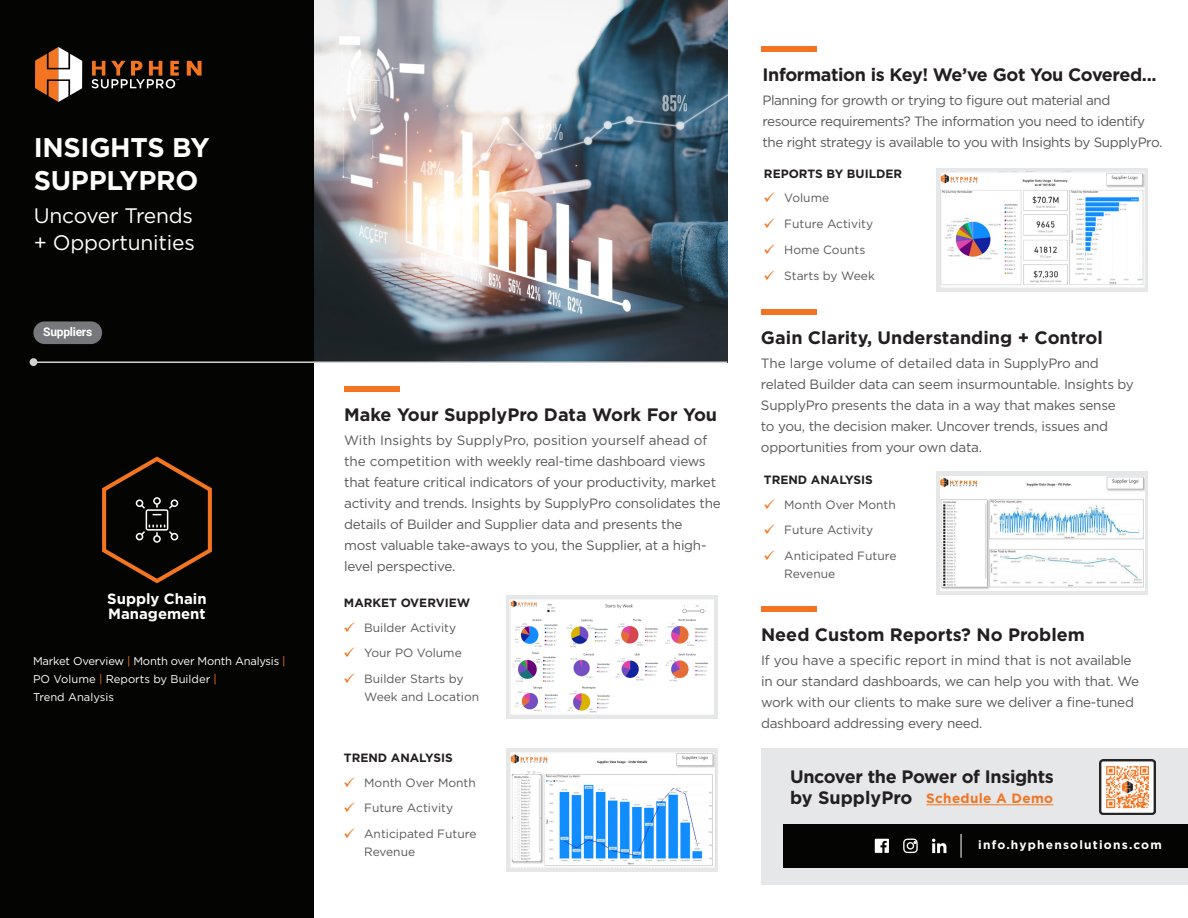
<style>
.page{position:relative;width:1188px;height:918px;background:#fff}
.page>*{position:absolute;margin:0;border:0;box-sizing:border-box;transform-origin:0 0}
.t1{font:700 27px/33px "Gotham";letter-spacing:-.01em;color:#fff}
.t2{font:21px/27px "Gotham";letter-spacing:-.01em;color:#fff}
.t3{font:700 18px "Gotham";color:#231f20}
.t4{font:700 18px/21px "Gotham";letter-spacing:-.02em;color:#231f20}
.t5{font:700 14.85px "Gotham";color:#fff}
.t6{font:13.5px/21px "Gotham";letter-spacing:-.02em;color:#57585a}
.t7{font:700 13.5px "Gotham";letter-spacing:.025em;color:#f47521}
.t8{font:12px/18px "Gotham";color:#57585a}
.t9{font:700 12px "Gotham";color:#231f20}
.t10{font:700 12px "Gotham";letter-spacing:.1em;color:#fff}
.t11{font:700 12px "Roboto";letter-spacing:-.02em;color:#fff}
.t12{font:11.25px "Gotham";color:#fff}
.t13{font:11.25px "Gotham";letter-spacing:-.02em;color:#fff}
.s1{color:#f47521}
.s2{font-family:"Guifxv 2 Transports";font-size:13.5px;color:#f47521}
</style>
<div class="page">
<img style="left:314px;top:0;width:413px;height:362px">
<div style="left:0;top:0;width:314px;height:918px;background:#040503"></div>
<div style="left:30px;top:358px;width:7px;height:8px;background:#d1d2d4;border-radius:50%"></div>
<hr style="left:32px;top:362px;width:695px;height:1px;background:#d1d2d4">
<div style="left:344px;top:386px;width:55px;height:5px;background:#f47521"></div>
<div style="left:761px;top:46px;width:55px;height:6px;background:#f47521"></div>
<div style="left:761px;top:309px;width:55px;height:6px;background:#f47521"></div>
<div style="left:761px;top:606px;width:55px;height:6px;background:#f47521"></div>
<svg style="left:187px;top:61px;width:15px;height:15px"></svg>
<svg style="left:35px;top:47px;width:47px;height:55px"></svg>
<svg style="left:92px;top:61px;width:87px;height:27px"></svg>
<svg style="left:102px;top:457px;width:110px;height:126px"></svg>
<div style="left:33px;top:321px;width:69px;height:23px;background:#76787b;border-radius:11px"></div>
<div style="left:506px;top:596px;width:212px;height:123px;background:#e6e7e9"></div>
<img style="left:510px;top:599px;width:204px;height:116px">
<div style="left:506px;top:749px;width:212px;height:123px;background:#e6e7e9"></div>
<img style="left:510px;top:753px;width:205px;height:115px">
<div style="left:937px;top:168px;width:211px;height:123px;background:#e6e7e9"></div>
<img style="left:940px;top:172px;width:205px;height:116px">
<div style="left:937px;top:472px;width:211px;height:123px;background:#e6e7e9"></div>
<img style="left:941px;top:477px;width:204px;height:114px">
<div style="left:761px;top:749px;width:427px;height:136px;background:#e6e7e9"></div>
<div style="left:783px;top:824px;width:405px;height:44px;background:#040503"></div>
<svg style="left:932px;top:839px;width:14px;height:14px"></svg>
<svg style="left:903px;top:839px;width:15px;height:14px"></svg>
<svg style="left:875px;top:839px;width:14px;height:14px"></svg>
<svg style="left:961px;top:834px;width:1px;height:24px"></svg>
<img style="left:1100px;top:759px;width:55px;height:56px">
<hr style="left:926px;top:804px;width:127px;height:1px;background:#f47521">
<p class="t1" style="left:34px;top:131px;width:178px">INSIGHTS BY<br>SUPPLYPRO</p>
<p class="t2" style="left:34px;top:202px;width:163px">Uncover Trends + Opportunities</p>
<p class="t11" style="left:43px;top:324px;width:51px">Suppliers</p>
<p class="t5" style="left:107px;top:589px;width:101px">Supply Chain</p>
<p class="t5" style="left:108px;top:604px;width:99px">Management</p>
<p class="t13" style="left:33px;top:654px;width:254px">Market Overview <span class="s1">|</span> Month over Month Analysis <span class="s1">|</span></p>
<p class="t12" style="left:33px;top:672px;width:185px">PO Volume <span class="s1">|</span> Reports by Builder <span class="s1">|</span></p>
<p class="t12" style="left:33px;top:690px;width:82px">Trend Analysis</p>
<p class="t3" style="left:344px;top:402px;width:375px">Make Your SupplyPro Data Work For You</p>
<p class="t6" style="left:344px;top:429px;width:378px">With Insights by SupplyPro, position yourself ahead of the competition with weekly real-time dashboard views that feature critical indicators of your productivity, market activity and trends. Insights by SupplyPro consolidates the details of Builder and Supplier data and presents the<br>most valuable take-aways to you, the Supplier, at a high&shy;level perspective.</p>
<p class="t9" style="left:344px;top:595px;width:128px">MARKET OVERVIEW</p>
<p class="t8" style="left:344px;top:618px;width:114px"><span class="s2">Z</span> Builder Activity</p>
<p class="t8" style="left:344px;top:644px;width:119px"><span class="s2">Z</span> Your PO Volume</p>
<p class="t8" style="left:364px;top:670px;width:116px;text-indent:-20px"><span class="s2">Z</span> Builder Starts by<br>Week and Location</p>
<p class="t9" style="left:344px;top:750px;width:110px">TREND ANALYSIS</p>
<p class="t8" style="left:344px;top:773px;width:133px"><span class="s2">Z</span> Month Over Month</p>
<p class="t8" style="left:344px;top:799px;width:111px"><span class="s2">Z</span> Future Activity</p>
<p class="t8" style="left:364px;top:825px;width:114px;text-indent:-20px"><span class="s2">Z</span> Anticipated Future<br>Revenue</p>
<p class="t4" style="left:762px;top:64px;width:396px">Information is Key! We’ve Got You Covered...</p>
<p class="t6" style="left:762px;top:90px;width:401px">Planning for growth or trying to figure out material and resource requirements? The information you need to identify the right strategy is available to you with Insights by SupplyPro.</p>
<p class="t9" style="left:764px;top:165px;width:140px">REPORTS BY BUILDER</p>
<p class="t8" style="left:764px;top:189px;width:67px"><span class="s2">Z</span> Volume</p>
<p class="t8" style="left:764px;top:215px;width:111px"><span class="s2">Z</span> Future Activity</p>
<p class="t8" style="left:764px;top:241px;width:103px"><span class="s2">Z</span> Home Counts</p>
<p class="t8" style="left:764px;top:266px;width:112px"><span class="s2">Z</span> Starts by Week</p>
<p class="t3" style="left:761px;top:326px;width:343px">Gain Clarity, Understanding + Control</p>
<p class="t6" style="left:761px;top:352px;width:374px">The large volume of detailed data in SupplyPro and related Builder data can seem insurmountable. Insights by SupplyPro presents the data in a way that makes sense<br>to you, the decision maker. Uncover trends, issues and opportunities from your own data.</p>
<p class="t9" style="left:764px;top:472px;width:110px">TREND ANALYSIS</p>
<p class="t8" style="left:764px;top:495px;width:133px"><span class="s2">Z</span> Month Over Month</p>
<p class="t8" style="left:764px;top:521px;width:111px"><span class="s2">Z</span> Future Activity</p>
<p class="t8" style="left:784px;top:547px;width:114px;text-indent:-20px"><span class="s2">Z</span> Anticipated Future<br>Revenue</p>
<p class="t3" style="left:761px;top:623px;width:325px">Need Custom Reports? No Problem</p>
<p class="t6" style="left:761px;top:649px;width:380px">If you have a specific report in mind that is not available in our standard dashboards, we can help you with that. We work with our clients to make sure we deliver a fine-tuned dashboard addressing every need.</p>
<p class="t4" style="left:790px;top:766px;width:265px">Uncover the Power of Insights by SupplyPro</p>
<p class="t10" style="left:978px;top:837px;width:185px">info.hyphensolutions.com</p>
<p class="t7" style="left:926px;top:790px;width:129px">Schedule A Demo</p>
</div>
